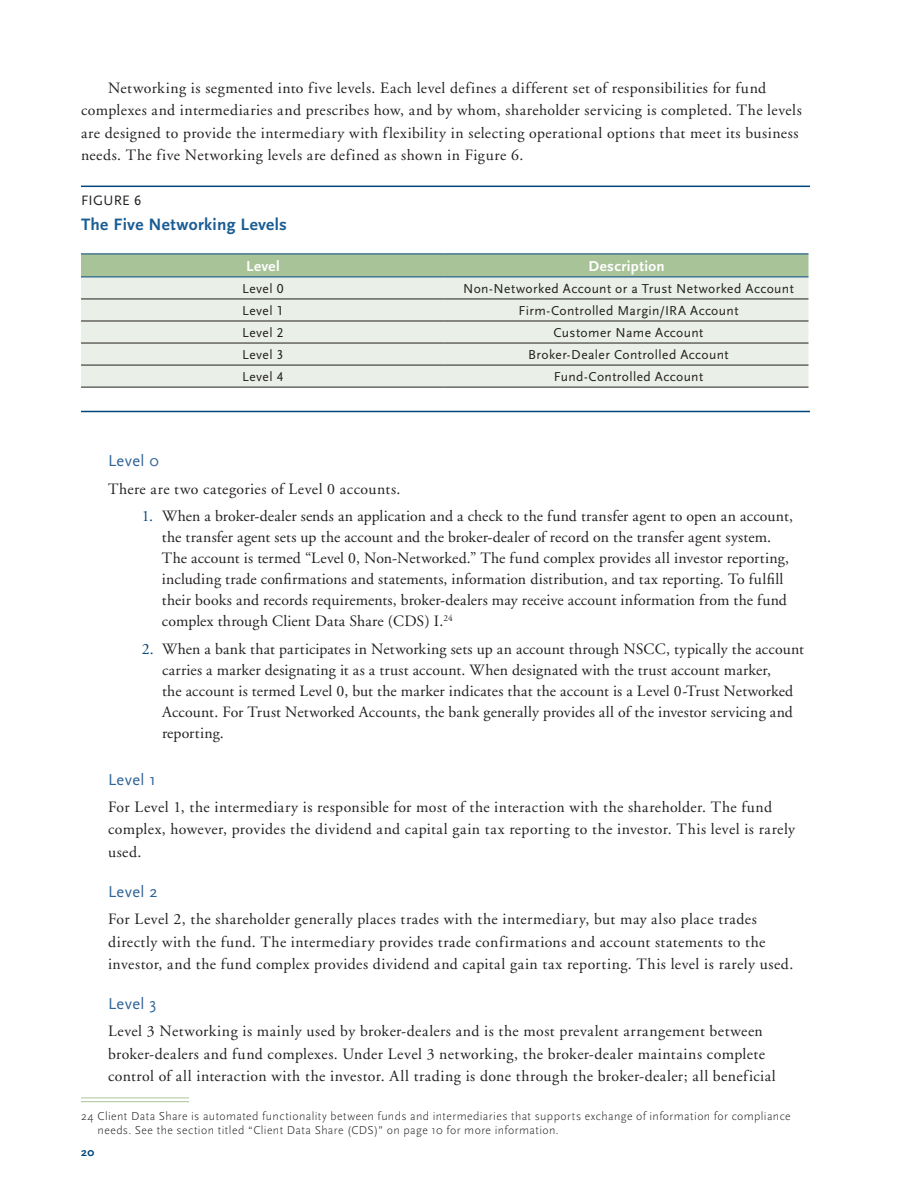
<style>
.page{position:relative;width:918px;height:1188px;background:#fff}
.page>*{position:absolute;margin:0;border:0;box-sizing:border-box;transform-origin:0 0}
.t1{font:700 17.25px "Scala Sans";letter-spacing:.015em;color:#1a5d93}
.t2{font:16.5px "Scala Sans";letter-spacing:.025em;color:#306397}
.t3{font:15.75px/22.5px "Adobe Garamond";letter-spacing:.02em;color:#231f20}
.t4{font:700 15px "Scala Sans";letter-spacing:.025em;color:#fff}
.t5{font:14.25px "Scala Sans LF";letter-spacing:.02em;color:#231f20}
.t6{font:13.5px "Scala Sans LF";letter-spacing:.03em;color:#231f20}
.t7{font:300 12px/14.4px "Scala Sans";letter-spacing:.035em;color:#231f20}
.t8{font:700 12px "Scala Sans";color:#00467e}
.s1{color:#00467e}
</style>
<div class="page">
<hr style="left:81px;top:1098px;width:108px;height:1px;background:#a9c399">
<hr style="left:81px;top:1101px;width:108px;height:1px;background:#a9c399">
<hr style="left:81px;top:186px;width:729px;height:1px;background:#00467e">
<hr style="left:81px;top:411px;width:729px;height:1px;background:#00467e">
<div style="left:81px;top:255px;width:727px;height:22px;background:#a9c399"></div>
<div style="left:81px;top:278px;width:727px;height:109px;background:#eaf0e7"></div>
<hr style="left:81px;top:299px;width:364px;height:1px;background:#231f20">
<hr style="left:445px;top:299px;width:363px;height:1px;background:#231f20">
<hr style="left:81px;top:254px;width:364px;height:1px;background:#00467e">
<hr style="left:445px;top:254px;width:363px;height:1px;background:#00467e">
<hr style="left:81px;top:277px;width:364px;height:1px;background:#00467e">
<hr style="left:445px;top:277px;width:363px;height:1px;background:#00467e">
<hr style="left:81px;top:321px;width:364px;height:1px;background:#231f20">
<hr style="left:445px;top:321px;width:363px;height:1px;background:#231f20">
<hr style="left:81px;top:343px;width:364px;height:1px;background:#231f20">
<hr style="left:445px;top:343px;width:363px;height:1px;background:#231f20">
<hr style="left:81px;top:365px;width:364px;height:1px;background:#231f20">
<hr style="left:445px;top:365px;width:363px;height:1px;background:#231f20">
<hr style="left:81px;top:387px;width:364px;height:1px;background:#231f20">
<hr style="left:445px;top:387px;width:363px;height:1px;background:#231f20">
<p class="t3" style="left:81px;top:77px;width:722px;text-indent:27px">Networking is segmented into five levels. Each level defines a different set of responsibilities for fund complexes and intermediaries and prescribes how, and by whom, shareholder servicing is completed. The levels are designed to provide the intermediary with flexibility in selecting operational options that meet its business needs. The five Networking levels are defined as shown in Figure 6.</p>
<p class="t5" style="left:81px;top:193px;width:62px">Figure 6</p>
<p class="t1" style="left:81px;top:215px;width:207px">The Five Networking Levels</p>
<p class="t4" style="left:246px;top:258px;width:35px">Level</p>
<p class="t4" style="left:589px;top:258px;width:78px">Description</p>
<p class="t6" style="left:242px;top:281px;width:43px">Level 0</p>
<p class="t6" style="left:463px;top:281px;width:332px">Non-Networked Account or a Trust Networked Account</p>
<p class="t6" style="left:242px;top:303px;width:43px">Level 1</p>
<p class="t6" style="left:518px;top:303px;width:222px">Firm-Controlled Margin/IRA Account</p>
<p class="t6" style="left:242px;top:325px;width:43px">Level 2</p>
<p class="t6" style="left:554px;top:325px;width:151px">Customer Name Account</p>
<p class="t6" style="left:242px;top:347px;width:43px">Level 3</p>
<p class="t6" style="left:528px;top:347px;width:202px">Broker-Dealer Controlled Account</p>
<p class="t6" style="left:242px;top:369px;width:43px">Level 4</p>
<p class="t6" style="left:554px;top:369px;width:151px">Fund-Controlled Account</p>
<p class="t2" style="left:108px;top:452px;width:52px">Level 0</p>
<p class="t3" style="left:108px;top:478px;width:294px">There are two categories of Level 0 accounts.</p>
<p class="t3" style="left:162px;top:506px;width:632px;line-height:21px;text-indent:-20px"><span class="s1">1.</span> When a broker-dealer sends an application and a check to the fund transfer agent to open an account, the transfer agent sets up the account and the broker-dealer of record on the transfer agent system.<br>The account is termed “Level 0, Non-Networked.” The fund complex provides all investor reporting, including trade confirmations and statements, information distribution, and tax reporting. To fulfill their books and records requirements, broker-dealers may receive account information from the fund complex through Client Data Share (CDS) I.<sup>24</sup></p>
<p class="t3" style="left:162px;top:639px;width:644px;line-height:21px;text-indent:-20px"><span class="s1">2.</span> When a bank that participates in Networking sets up an account through NSCC, typically the account carries a marker designating it as a trust account. When designated with the trust account marker,<br>the account is termed Level 0, but the marker indicates that the account is a Level 0-Trust Networked Account. For Trust Networked Accounts, the bank generally provides all of the investor servicing and reporting.</p>
<p class="t2" style="left:108px;top:770px;width:49px">Level 1</p>
<p class="t3" style="left:108px;top:796px;width:689px">For Level 1, the intermediary is responsible for most of the interaction with the shareholder. The fund complex, however, provides the dividend and capital gain tax reporting to the investor. This level is rarely used.</p>
<p class="t2" style="left:108px;top:883px;width:51px">Level 2</p>
<p class="t3" style="left:108px;top:908px;width:687px">For Level 2, the shareholder generally places trades with the intermediary, but may also place trades directly with the fund. The intermediary provides trade confirmations and account statements to the investor, and the fund complex provides dividend and capital gain tax reporting. This level is rarely used.</p>
<p class="t2" style="left:108px;top:995px;width:50px">Level 3</p>
<p class="t3" style="left:108px;top:1020px;width:669px">Level 3 Networking is mainly used by broker-dealers and is the most prevalent arrangement between broker-dealers and fund complexes. Under Level 3 networking, the broker-dealer maintains complete control of all interaction with the investor. All trading is done through the broker-dealer; all beneficial</p>
<p class="t7" style="left:98px;top:1109px;width:695px;text-indent:-16px">24 Client Data Share is automated functionality between funds and intermediaries that supports exchange of information for compliance needs. See the section titled “Client Data Share (CDS)” on page 10 for more information.</p>
<p class="t8" style="left:81px;top:1146px;width:15px">20</p>
</div>
